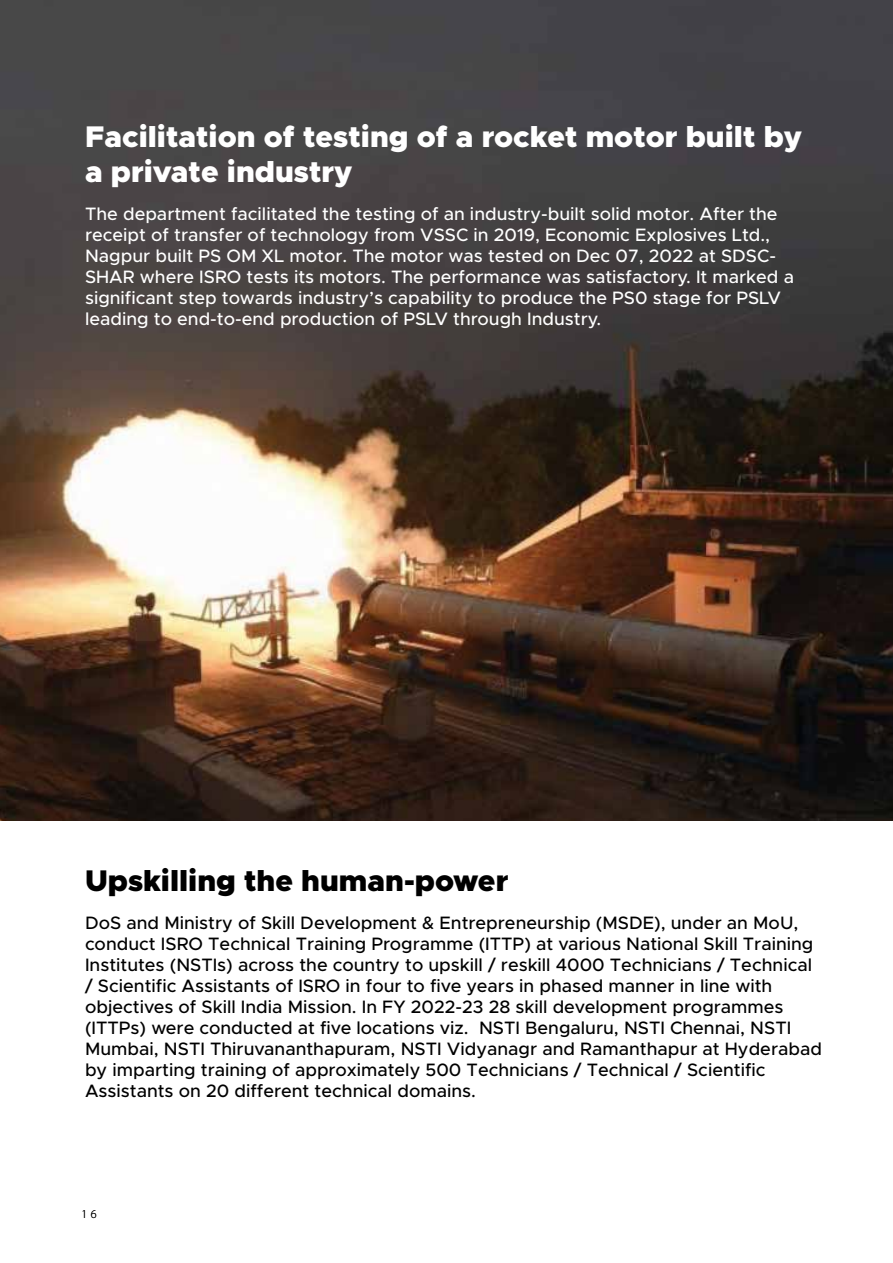
<style>
.page{position:relative;width:893px;height:1263px;background:#fff}
.page>*{position:absolute;margin:0;border:0;box-sizing:border-box;transform-origin:0 0}
.t1{font:900 30px/34.5px "Metropolis";color:#fff}
.t2{font:900 30px "Metropolis";color:#000}
.t3{font:500 18px/21px "Metropolis";color:#000}
.t4{font:500 18px/21px "Metropolis";color:#fff}
.t5{font:300 12px "Myriad Pro";color:#000}
</style>
<div class="page">
<img style="left:0;top:0;width:893px;height:821px">
<h1 class="t1" style="left:85px;top:120px;width:718px">Facilitation of testing of a rocket motor built by a private industry</h1>
<p class="t4" style="left:85px;top:203px;width:710px">The department facilitated the testing of an industry-built solid motor. After the receipt of transfer of technology from VSSC in 2019, Economic Explosives Ltd., Nagpur built PS OM XL motor. The motor was tested on Dec 07, 2022 at SDSC-SHAR where ISRO tests its motors. The performance was satisfactory. It marked a significant step towards industry’s capability to produce the PS0 stage for PSLV leading to end-to-end production of PSLV through Industry.</p>
<h1 class="t2" style="left:85px;top:862px;width:425px">Upskilling the human-power</h1>
<p class="t3" style="left:85px;top:913px;width:738px">DoS and Ministry of Skill Development &amp; Entrepreneurship (MSDE), under an MoU, conduct ISRO Technical Training Programme (ITTP) at various National Skill Training Institutes (NSTIs) across the country to upskill / reskill 4000 Technicians / Technical / Scientific Assistants of ISRO in four to five years in phased manner in line with objectives of Skill India Mission. In FY 2022-23 28 skill development programmes (ITTPs) were conducted at five locations viz. NSTI Bengaluru, NSTI Chennai, NSTI Mumbai, NSTI Thiruvananthapuram, NSTI Vidyanagr and Ramanthapur at Hyderabad by imparting training of approximately 500 Technicians / Technical / Scientific Assistants on 20 different technical domains.</p>
<p class="t5" style="left:82px;top:1207px;width:17px">1 6</p>
</div>
